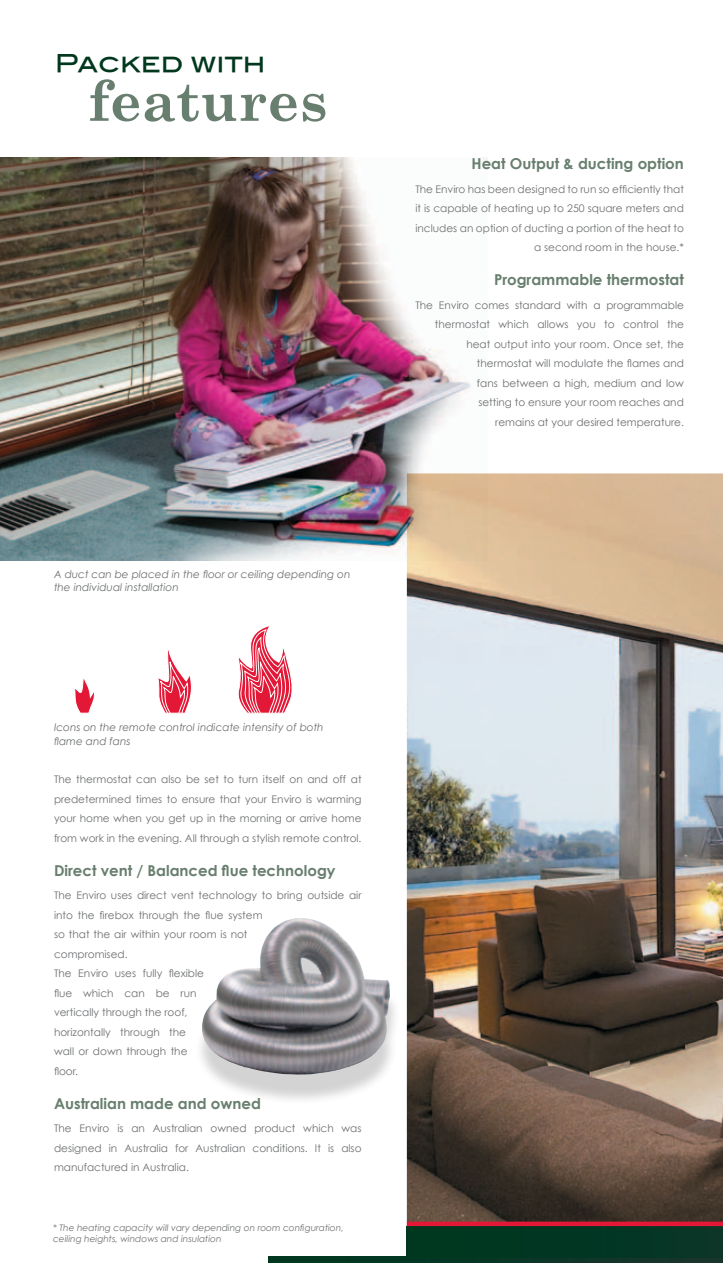
<style>
.page{position:relative;width:723px;height:1263px;background:#fff}
.page>*{position:absolute;margin:0;border:0;box-sizing:border-box;transform-origin:0 0}
.t1{font:700 55.95px "Century Schoolbook";color:#687e6e}
.t2{font:24.45px "Blair Md ITCTT Medium";color:#00371d}
.t3{font:700 15px "Century Gothic";color:#687e6e}
.t4{font:10.5px/19.5px "Century Gothic";color:#6d6f71;text-align:justify}
.t5{font:italic 10.5px/13.5px "Century Gothic";color:#6d6f71}
.t6{font:italic 9px/11.2px "Century Gothic";color:#6d6f71}
</style>
<div class="page">
<img style="left:407px;top:473px;width:316px;height:748px">
<svg style="left:269px;top:1257px;width:454px;height:6px"></svg>
<div style="left:407px;top:1226px;width:316px;height:31px;background:#003723"></div>
<div style="left:407px;top:1221px;width:316px;height:5px;background:#e31837"></div>
<div style="left:194px;top:930px;width:207px;height:175px;background:#231f20;opacity:.2"></div>
<img style="left:201px;top:918px;width:120px;height:156px">
<img style="left:0;top:158px;width:487px;height:403px">
<svg style="left:158px;top:650px;width:34px;height:64px"></svg>
<svg style="left:74px;top:678px;width:21px;height:36px"></svg>
<svg style="left:238px;top:626px;width:54px;height:88px"></svg>
<h2 class="t2" style="left:54px;top:44px;width:213px">Packed with</h2>
<h1 class="t1" style="left:88px;top:67px;width:241px">features</h1>
<h3 class="t3" style="left:471px;top:154px;width:214px">Heat Output &amp; ducting option</h3>
<p class="t4" style="left:415px;top:179px;width:270px;text-align:right">The Enviro has been designed to run so efficiently that it is capable of heating up to 250 square meters and includes an option of ducting a portion of the heat to a second room in the house.*</p>
<h3 class="t3" style="left:494px;top:270px;width:191px">Programmable thermostat</h3>
<p class="t4" style="left:415px;top:295px;width:270px;text-align:right">The Enviro comes standard with a programmable thermostat which allows you to control the heat output into your room. Once set, the thermostat will modulate the flames and<br>fans between a high, medium and low<br>setting to ensure your room reaches and<br>remains at your desired temperature.</p>
<p class="t5" style="left:54px;top:567px;width:298px">A duct can be placed in the floor or ceiling depending on the individual installation</p>
<p class="t5" style="left:54px;top:720px;width:271px">Icons on the remote control indicate intensity of both flame and fans</p>
<p class="t4" style="left:54px;top:769px;width:309px">The thermostat can also be set to turn itself on and off at predetermined times to ensure that your Enviro is warming your home when you get up in the morning or arrive home from work in the evening. All through a stylish remote control.</p>
<h3 class="t3" style="left:54px;top:861px;width:283px">Direct vent / Balanced flue technology</h3>
<p class="t4" style="left:54px;top:885px;width:309px;text-align:left">The Enviro uses direct vent technology to bring outside air into the firebox through the flue system<br>so that the air within your room is not<br>compromised.<br>The Enviro uses fully flexible<br>flue which can be run<br>vertically through the roof,<br>horizontally through the<br>wall or down through the<br>floor.</p>
<h3 class="t3" style="left:54px;top:1094px;width:209px">Australian made and owned</h3>
<p class="t4" style="left:54px;top:1118px;width:309px">The Enviro is an Australian owned product which was designed in Australia for Australian conditions. It is also manufactured in Australia.</p>
<p class="t6" style="left:53px;top:1222px;width:292px">* The heating capacity will vary depending on room configuration, ceiling heights, windows and insulation</p>
</div>
